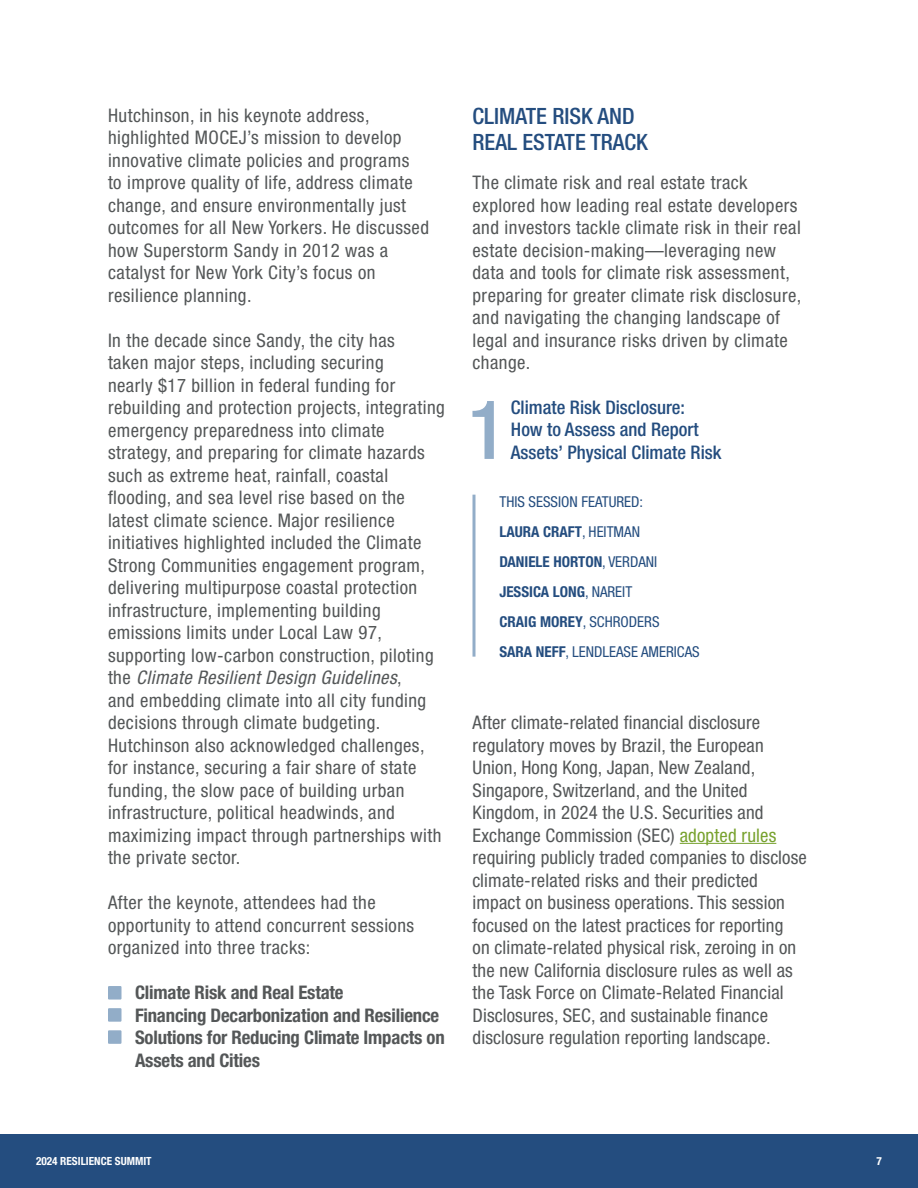
<style>
.page{position:relative;width:918px;height:1188px;background:#fff}
.page>*{position:absolute;margin:0;border:0;box-sizing:border-box;transform-origin:0 0}
.HEAD_3{font:500 condensed 81.75px "Helvetica Neue LT Std";color:#92adc8}
.HEAD_2{font:500 condensed 22.5px "Helvetica Neue LT Std";color:#244d7f}
.Text{font:condensed 18.75px/22.5px "Helvetica Neue LT Std";letter-spacing:.025em;color:#545758}
.TEXT{font:condensed 18.75px/22.5px "Helvetica Neue LT Std";letter-spacing:.025em;color:#545758}
.INSET_TEXT{font:700 condensed 18.75px/22.5px "Helvetica Neue LT Std";letter-spacing:-.01em;color:#545758}
.HEAD_3-2{font:500 condensed 18.75px/22.5px "Helvetica Neue LT Std";color:#244d7f}
.SESSION_NAME_BOX{font:700 condensed 15px "Helvetica Neue LT Std";color:#244d7f}
.SESSION_NAME_BOX-2{font:condensed 15px "Helvetica Neue LT Std";color:#244d7f}
.t1{font:700 condensed 11.25px "Helvetica Neue LT Std";color:#fff}
.s1{font-style:italic}
.s2{font-weight:400}
.s3{font-weight:700}
.s4{color:#78a22f}
</style>
<div class="page">
<hr style="left:680px;top:843px;width:96px;height:1px;background:#78a22f">
<svg style="left:472px;top:495px;width:4px;height:162px"></svg>
<div style="left:0;top:1134px;width:918px;height:54px;background:#244d7f"></div>
<div style="left:108px;top:986px;width:14px;height:14px;background:#92adc8"></div>
<div style="left:108px;top:1008px;width:14px;height:14px;background:#92adc8"></div>
<div style="left:108px;top:1030px;width:14px;height:14px;background:#92adc8"></div>
<p class="Text" style="left:108px;top:104px;width:323px">Hutchinson, in his keynote address, highlighted MOCEJ’s mission to develop innovative climate policies and programs<br>to improve quality of life, address climate change, and ensure environmentally just outcomes for all New Yorkers. He discussed how Superstorm Sandy in 2012 was a catalyst for New York City’s focus on resilience planning.</p>
<p class="Text" style="left:108px;top:329px;width:338px">In the decade since Sandy, the city has<br>taken major steps, including securing<br>nearly $17 billion in federal funding for rebuilding and protection projects, integrating emergency preparedness into climate strategy, and preparing for climate hazards such as extreme heat, rainfall, coastal flooding, and sea level rise based on the latest climate science. Major resilience initiatives highlighted included the Climate Strong Communities engagement program, delivering multipurpose coastal protection infrastructure, implementing building emissions limits under Local Law 97, supporting low-carbon construction, piloting the <span class="s1">Climate Resilient Design Guidelines</span>,<br>and embedding climate into all city funding decisions through climate budgeting.<br>Hutchinson also acknowledged challenges, for instance, securing a fair share of state funding, the slow pace of building urban infrastructure, political headwinds, and maximizing impact through partnerships with the private sector.</p>
<p class="Text" style="left:108px;top:891px;width:308px">After the keynote, attendees had the opportunity to attend concurrent sessions organized into three tracks:</p>
<p class="INSET_TEXT" style="left:135px;top:981px;width:210px">Climate Risk and Real Estate</p>
<p class="INSET_TEXT" style="left:135px;top:1003px;width:306px">Financing Decarbonization and Resilience</p>
<p class="INSET_TEXT" style="left:135px;top:1026px;width:311px">Solutions for Reducing Climate Impacts on<br>Assets and Cities</p>
<p class="HEAD_2" style="left:472px;top:103px;width:164px">CLIMATE RISK AND</p>
<p class="HEAD_2" style="left:472px;top:129px;width:177px">REAL ESTATE TRACK</p>
<p class="TEXT" style="left:472px;top:171px;width:330px">The climate risk and real estate track explored how leading real estate developers and investors tackle climate risk in their real estate decision-making—leveraging new data and tools for climate risk assessment, preparing for greater climate risk disclosure, and navigating the changing landscape of legal and insurance risks driven by climate change.</p>
<p class="HEAD_3" style="left:468px;top:381px;width:41px">1</p>
<p class="HEAD_3-2" style="left:511px;top:396px;width:212px">Climate Risk Disclosure:<br>How to Assess and Report<br>Assets’ Physical Climate Risk</p>
<p class="SESSION_NAME_BOX-2" style="left:500px;top:493px;width:145px">THIS SESSION FEATURED:</p>
<p class="SESSION_NAME_BOX" style="left:500px;top:523px;width:142px">LAURA CRAFT<span class="s2">, HEITMAN</span></p>
<p class="SESSION_NAME_BOX" style="left:500px;top:553px;width:159px">DANIELE HORTON<span class="s2">, VERDANI</span></p>
<p class="SESSION_NAME_BOX" style="left:500px;top:583px;width:134px">JESSICA LONG<span class="s2">, NAREIT</span></p>
<p class="SESSION_NAME_BOX" style="left:500px;top:613px;width:162px">CRAIG MOREY<span class="s2">, SCHRODERS</span></p>
<p class="SESSION_NAME_BOX-2" style="left:500px;top:643px;width:202px"><span class="s3">SARA NEFF</span>, LENDLEASE AMERICAS</p>
<p class="Text" style="left:472px;top:711px;width:336px">After climate-related financial disclosure regulatory moves by Brazil, the European Union, Hong Kong, Japan, New Zealand, Singapore, Switzerland, and the United Kingdom, in 2024 the U.S. Securities and Exchange Commission (SEC) <span class="s4">adopted rules </span>requiring publicly traded companies to disclose climate-related risks and their predicted impact on business operations. This session focused on the latest practices for reporting<br>on climate-related physical risk, zeroing in on the new California disclosure rules as well as the Task Force on Climate-Related Financial Disclosures, SEC, and sustainable finance disclosure regulation reporting landscape.</p>
<p class="t1" style="left:36px;top:1154px;width:117px">2024 RESILIENCE SUMMIT</p>
<p class="t1" style="left:877px;top:1154px;width:7px">7</p>
</div>
